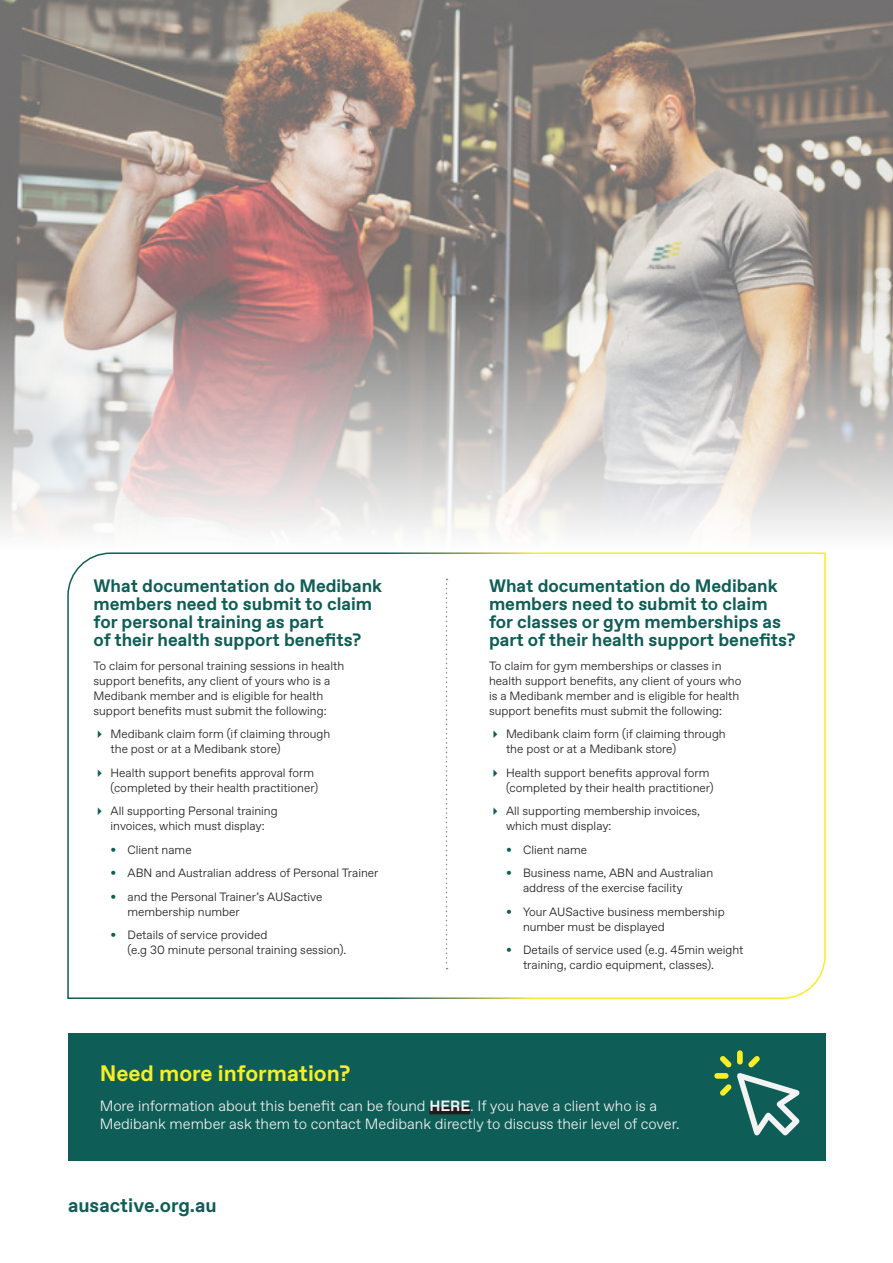
<style>
.page{position:relative;width:893px;height:1263px;background:#fff}
.page>*{position:absolute;margin:0;border:0;box-sizing:border-box;transform-origin:0 0}
.t1{font:700 22.35px "Favorit";color:#f7ee25}
.t2{font:700 19.5px "Favorit";color:#0e5d56}
.t3{font:700 18px/18px "Favorit";color:#0e5d56}
.t4{font:300 14.85px/18.6px "Favorit";color:#f3f3f3}
.t5{font:300 12px/15px "Favorit";color:#201d1e}
.s1{color:#0e5d56}
.s2{font-weight:700}
</style>
<div class="page">
<img style="left:0;top:0;width:893px;height:533px">
<div style="left:68px;top:1033px;width:758px;height:128px;background:#0e5d56"></div>
<div style="left:429px;top:1107px;width:41px;height:7px;background:#201d1e"></div>
<svg style="left:67px;top:552px;width:759px;height:447px"></svg>
<svg style="left:446px;top:579px;width:1px;height:390px"></svg>
<svg style="left:720px;top:1056px;width:11px;height:11px"></svg>
<svg style="left:737px;top:1050px;width:63px;height:86px"></svg>
<svg style="left:714px;top:1073px;width:17px;height:23px"></svg>
<svg style="left:493px;top:731px;width:4px;height:7px"></svg>
<svg style="left:493px;top:769px;width:4px;height:8px"></svg>
<svg style="left:493px;top:808px;width:4px;height:7px"></svg>
<svg style="left:98px;top:731px;width:4px;height:7px"></svg>
<svg style="left:98px;top:769px;width:4px;height:8px"></svg>
<svg style="left:98px;top:808px;width:4px;height:7px"></svg>
<h3 class="t3" style="left:94px;top:577px;width:290px">What documentation do Medibank members need to submit to claim for personal training as part<br>of their health support benefits?</h3>
<p class="t5" style="left:94px;top:658px;width:252px">To claim for personal training sessions in health support benefits, any client of yours who is a Medibank member and is eligible for health support benefits must submit the following:</p>
<p class="t5" style="left:111px;top:726px;width:221px">Medibank claim form (if claiming through the post or at a Medibank store)</p>
<p class="t5" style="left:111px;top:765px;width:209px">Health support benefits approval form (completed by their health practitioner)</p>
<p class="t5" style="left:111px;top:803px;width:169px">All supporting Personal training invoices, which must display:</p>
<p class="t5" style="left:111px;top:842px;width:83px"><span class="s1">•</span> Client name</p>
<p class="t5" style="left:111px;top:865px;width:269px"><span class="s1">•</span> ABN and Australian address of Personal Trainer</p>
<p class="t5" style="left:128px;top:889px;width:196px;text-indent:-17px"><span class="s1">•</span> and the Personal Trainer’s AUSactive membership number</p>
<p class="t5" style="left:128px;top:927px;width:220px;text-indent:-17px"><span class="s1">•</span> Details of service provided<br>(e.g 30 minute personal training session).</p>
<h3 class="t3" style="left:489px;top:577px;width:308px">What documentation do Medibank members need to submit to claim for classes or gym memberships as part of their health support benefits?</h3>
<p class="t5" style="left:489px;top:658px;width:254px">To claim for gym memberships or classes in health support benefits, any client of yours who is a Medibank member and is eligible for health support benefits must submit the following:</p>
<p class="t5" style="left:506px;top:726px;width:221px">Medibank claim form (if claiming through the post or at a Medibank store)</p>
<p class="t5" style="left:506px;top:765px;width:209px">Health support benefits approval form (completed by their health practitioner)</p>
<p class="t5" style="left:506px;top:803px;width:196px">All supporting membership invoices, which must display:</p>
<p class="t5" style="left:506px;top:842px;width:83px"><span class="s1">•</span> Client name</p>
<p class="t5" style="left:523px;top:865px;width:192px;text-indent:-17px"><span class="s1">•</span> Business name, ABN and Australian address of the exercise facility</p>
<p class="t5" style="left:523px;top:904px;width:203px;text-indent:-17px"><span class="s1">•</span> Your AUSactive business membership number must be displayed</p>
<p class="t5" style="left:523px;top:942px;width:222px;text-indent:-17px"><span class="s1">•</span> Details of service used (e.g. 45min weight training, cardio equipment, classes).</p>
<h1 class="t1" style="left:100px;top:1059px;width:252px">Need more information?</h1>
<p class="t4" style="left:100px;top:1095px;width:582px">More information about this benefit can be found <span class="s2">HERE</span>. If you have a client who is a<br>Medibank member ask them to contact Medibank directly to discuss their level of cover.</p>
<h2 class="t2" style="left:68px;top:1192px;width:150px">ausactive.org.au</h2>
</div>
